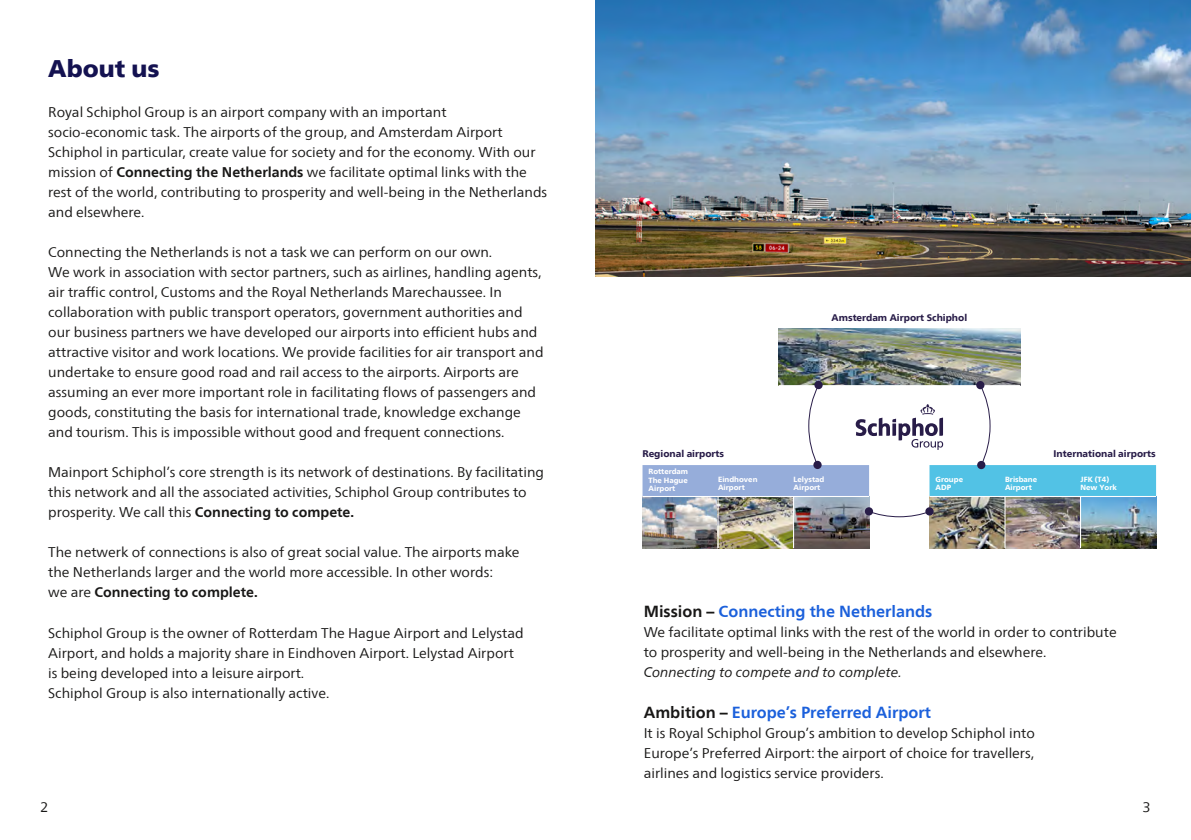
<style>
.page{position:relative;width:1191px;height:840px;background:#fff}
.page>*{position:absolute;margin:0;border:0;box-sizing:border-box;transform-origin:0 0}
.t1{font:900 24px "Frutigerfor Schiphol";color:#141251}
.t2{font:700 16px "Frutigerfor Schiphol";color:#1b60db}
.t3{font:14px/20px "Frutigerfor Schiphol";color:#181716}
.t4{font:italic 14px "Frutigerfor Schiphol";color:#181716}
.t5{font:800 9.6px "Frutigerfor Schiphol";color:#281c48}
.t6{font:800 7.4px/8.6px "Frutigerfor Schiphol";color:#fff}
.s1{font-weight:700}
.s2{color:#181716}
</style>
<div class="page">
<img style="left:595px;top:0;width:596px;height:276px">
<div style="left:929px;top:465px;width:227px;height:41px;background:#52c2e5"></div>
<div style="left:642px;top:465px;width:227px;height:41px;background:#96adda"></div>
<svg style="left:808px;top:386px;width:182px;height:131px"></svg>
<img style="left:778px;top:328px;width:242px;height:57px">
<img style="left:642px;top:496px;width:227px;height:51px">
<img style="left:929px;top:496px;width:227px;height:51px">
<hr style="left:1004px;top:496px;width:1px;height:51px;background:#fff">
<hr style="left:1080px;top:496px;width:1px;height:51px;background:#fff">
<hr style="left:717px;top:496px;width:1px;height:51px;background:#fff">
<hr style="left:793px;top:496px;width:1px;height:51px;background:#fff">
<hr style="left:929px;top:495px;width:227px;height:1px;background:#fff">
<hr style="left:642px;top:495px;width:227px;height:1px;background:#fff">
<div style="left:814px;top:381px;width:8px;height:8px;background:#281c48;border-radius:50%"></div>
<div style="left:813px;top:460px;width:8px;height:9px;background:#281c48;border-radius:50%"></div>
<div style="left:865px;top:507px;width:8px;height:8px;background:#281c48;border-radius:50%"></div>
<div style="left:925px;top:507px;width:8px;height:8px;background:#281c48;border-radius:50%"></div>
<div style="left:977px;top:460px;width:8px;height:9px;background:#281c48;border-radius:50%"></div>
<div style="left:976px;top:381px;width:8px;height:8px;background:#281c48;border-radius:50%"></div>
<h1 class="t1" style="left:48px;top:54px;width:113px">About us</h1>
<p class="t3" style="left:48px;top:102px;width:500px">Royal Schiphol Group is an airport company with an important socio-economic task. The airports of the group, and Amsterdam Airport Schiphol in particular, create value for society and for the economy. With our mission of <span class="s1">Connecting the Netherlands</span> we facilitate optimal links with the rest of the world, contributing to prosperity and well-being in the Netherlands and elsewhere.</p>
<p class="t3" style="left:48px;top:242px;width:497px">Connecting the Netherlands is not a task we can perform on our own.<br>We work in association with sector partners, such as airlines, handling agents, air traffic control, Customs and the Royal Netherlands Marechaussee. In collaboration with public transport operators, government authorities and our business partners we have developed our airports into efficient hubs and attractive visitor and work locations. We provide facilities for air transport and undertake to ensure good road and rail access to the airports. Airports are assuming an ever more important role in facilitating flows of passengers and goods, constituting the basis for international trade, knowledge exchange and tourism. This is impossible without good and frequent connections.</p>
<p class="t3" style="left:48px;top:462px;width:497px">Mainport Schiphol’s core strength is its network of destinations. By facilitating this network and all the associated activities, Schiphol Group contributes to prosperity. We call this <span class="s1">Connecting to compete.</span></p>
<p class="t3" style="left:48px;top:542px;width:473px">The netwerk of connections is also of great social value. The airports make the Netherlands larger and the world more accessible. In other words:<br>we are <span class="s1">Connecting to complete.</span></p>
<p class="t3" style="left:48px;top:622px;width:477px">Schiphol Group is the owner of Rotterdam The Hague Airport and Lelystad Airport, and holds a majority share in Eindhoven Airport. Lelystad Airport is being developed into a leisure airport.<br>Schiphol Group is also internationally active.</p>
<p class="t5" style="left:831px;top:311px;width:137px">Amsterdam Airport Schiphol</p>
<p class="t5" style="left:642px;top:448px;width:83px">Regional airports</p>
<p class="t5" style="left:1053px;top:448px;width:104px">International airports</p>
<p class="t6" style="left:935px;top:474px;width:29px">Groupe<br>ADP</p>
<p class="t6" style="left:1005px;top:474px;width:34px">Brisbane<br>Airport</p>
<p class="t6" style="left:1080px;top:474px;width:38px">JFK (T4)<br>New York</p>
<p class="t6" style="left:648px;top:467px;width:41px;text-align:justify">Rotterdam The Hague Airport</p>
<p class="t6" style="left:718px;top:474px;width:41px">Eindhoven<br>Airport</p>
<p class="t6" style="left:793px;top:474px;width:32px">Lelystad<br>Airport</p>
<p class="t2" style="left:643px;top:602px;width:290px"><span class="s2">Mission –</span> Connecting the Netherlands</p>
<p class="t3" style="left:643px;top:622px;width:474px">We facilitate optimal links with the rest of the world in order to contribute to prosperity and well-being in the Netherlands and elsewhere.</p>
<p class="t4" style="left:643px;top:664px;width:259px">Connecting to compete and to complete.</p>
<p class="t2" style="left:643px;top:702px;width:289px"><span class="s2">Ambition –</span> Europe’s Preferred Airport</p>
<p class="t3" style="left:643px;top:722px;width:393px;text-align:justify">It is Royal Schiphol Group’s ambition to develop Schiphol into Europe’s Preferred Airport: the airport of choice for travellers, airlines and logistics service providers.</p>
<p class="t3" style="left:40px;top:796px;width:10px">2</p>
<p class="t3" style="left:1142px;top:796px;width:10px">3</p>
</div>
